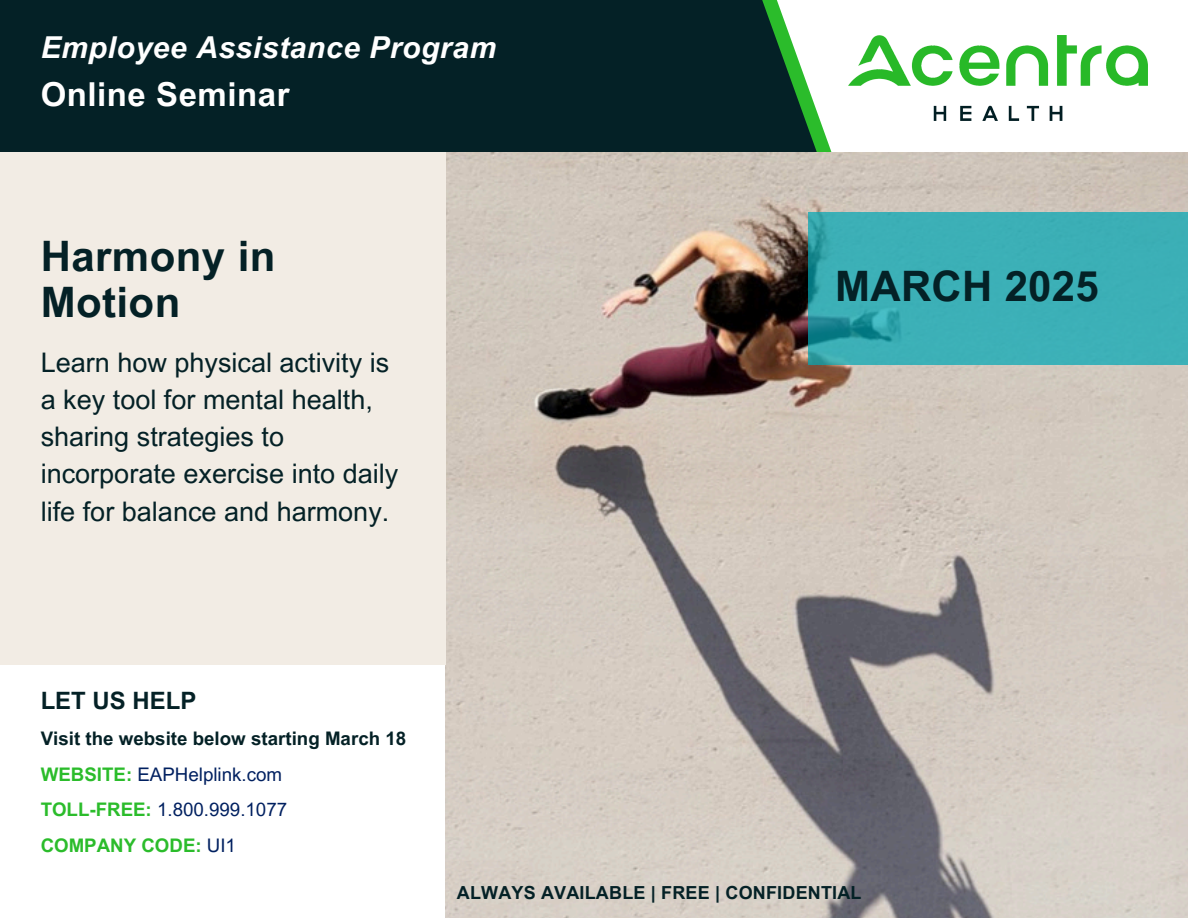
<style>
.page{position:relative;width:1188px;height:918px;background:#fff}
.page>*{position:absolute;margin:0;border:0;box-sizing:border-box;transform-origin:0 0}
.t1{font:700 42px/46.2px "Arial MT Pro";letter-spacing:.01em;color:#042126}
.t2{font:700 33px "Arial MT Pro";letter-spacing:.015em;color:#fff}
.t3{font:italic 700 30.15px "Arial MT Pro";letter-spacing:.015em;color:#fff}
.t4{font:27px/37.2px "Arial MT Pro";color:#042126}
.t5{font:700 24px "Arial MT Pro";color:#042126}
.t6{font:18.75px "Arial MT Pro";color:#002060}
.t7{font:700 18.75px "Arial MT Pro";color:#042126}
.t8{font:700 18.75px "Arial MT Pro";color:#2bbc2b}
.t9{font:700 18px "Arial MT Pro";letter-spacing:.01em;color:#042126}
.s1{font-weight:700;color:#2bbc2b}
.s2{font-weight:400;color:#002060}
</style>
<div class="page">
<div style="left:0;top:0;width:831px;height:153px;background:#042126"></div>
<img style="left:446px;top:153px;width:742px;height:765px">
<div style="left:808px;top:212px;width:380px;height:153px;background:#3cb0b7"></div>
<div style="left:0;top:153px;width:446px;height:512px;background:#f2ece4"></div>
<img style="left:849px;top:35px;width:299px;height:86px">
<h6 class="t3" style="left:41px;top:36px;width:457px">Employee Assistance Program</h6>
<p class="t2" style="left:41px;top:82px;width:250px">Online Seminar</p>
<h6 class="t1" style="left:41px;top:239px;width:236px">Harmony in<br>Motion</h6>
<p class="t4" style="left:41px;top:347px;width:359px">Learn how physical activity is a key tool for mental health, sharing strategies to incorporate exercise into daily life for balance and harmony.</p>
<h3 class="t5" style="left:41px;top:691px;width:157px">LET US HELP</h3>
<p class="t7" style="left:41px;top:732px;width:367px">Visit the website below starting March 18</p>
<h2 class="t6" style="left:41px;top:767px;width:243px"><span class="s1">WEBSITE:</span> EAPHelplink.com</h2>
<p class="t6" style="left:41px;top:803px;width:248px"><span class="s1">TOLL-FREE:</span> 1.800.999.1077</p>
<h6 class="t8" style="left:41px;top:838px;width:197px">COMPANY CODE: <span class="s2">UI1</span></h6>
<h3 class="t1" style="left:835px;top:268px;width:265px">MARCH 2025</h3>
<p class="t9" style="left:457px;top:885px;width:406px">ALWAYS AVAILABLE | FREE | CONFIDENTIAL</p>
</div>
